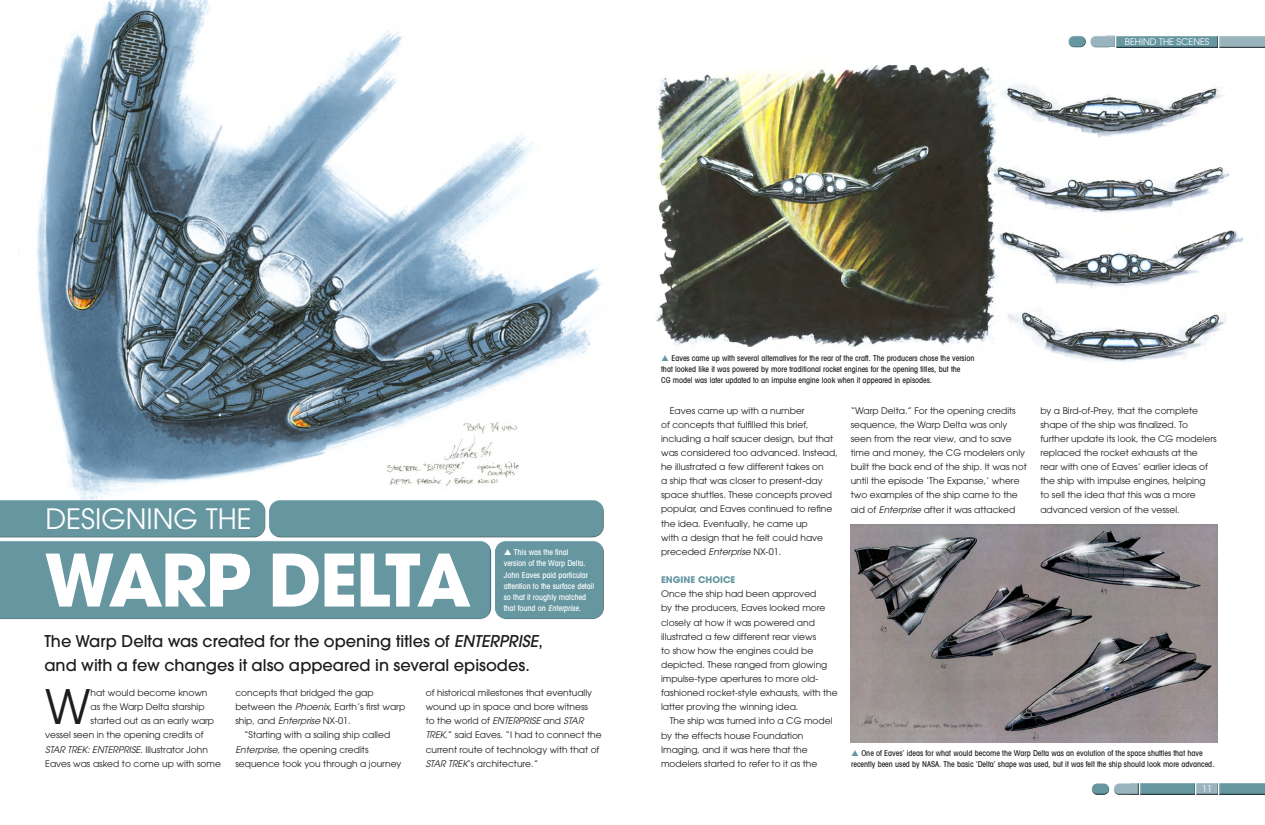
<style>
.page{position:relative;width:1265px;height:825px;background:#fff}
.page>*{position:absolute;margin:0;border:0;box-sizing:border-box;transform-origin:0 0}
.t1{font:700 71.6px "Avant Garde";letter-spacing:-.03em;color:#fff}
.t2{font:47.3px "Avant Garde";color:#1d1d1b}
.t3{font:27.9px "Avant Garde LT";color:#fff}
.t4{font:500 16.1px/24.2px "Avant Garde";color:#1d1d1b}
.t5{font:9.1px/14.1px "Avant Garde";color:#1d1d1b}
.t6{font:italic 9.1px "Avant Garde LT";color:#1d1d1b}
.t7{font:9.1px "Avant Garde";color:#fff}
.t8{font:700 9.1px "Avant Garde";color:#6697a1}
.t9{font:500 condensed 8.1px/11.1px "Avant Garde LT";color:#1d1d1b}
.t10{font:500 condensed 8.1px/11.1px "Avant Garde LT";color:#fff}
.s1{font-style:italic}
.s2{font-family:"Avant Garde";font-style:normal}
.s3{font-family:"Avant Garde LT";font-style:italic}
</style>
<div class="page">
<img style="left:656px;top:65px;width:588px;height:297px">
<img style="left:18px;top:0;width:585px;height:498px">
<div style="left:494px;top:539px;width:109px;height:74px;background:#fff;opacity:.75"></div>
<div style="left:495px;top:544px;width:110px;height:76px;background:#6697a1"></div>
<div style="left:1112px;top:782px;width:27px;height:13px;background:#1d1d1b;opacity:.75"></div>
<div style="left:1139px;top:782px;width:57px;height:13px;background:#1d1d1b;opacity:.75"></div>
<div style="left:1195px;top:782px;width:24px;height:13px;background:#1d1d1b;opacity:.75"></div>
<div style="left:1218px;top:782px;width:46px;height:13px;background:#1d1d1b;opacity:.75"></div>
<div style="left:1090px;top:782px;width:19px;height:10px;background:#fff;opacity:.75"></div>
<div style="left:1090px;top:785px;width:20px;height:10px;background:#1d1d1b;opacity:.75"></div>
<div style="left:1089px;top:35px;width:26px;height:12px;background:#1d1d1b;opacity:.75"></div>
<div style="left:1116px;top:35px;width:103px;height:13px;background:#1d1d1b;opacity:.75"></div>
<div style="left:1218px;top:35px;width:46px;height:13px;background:#1d1d1b;opacity:.75"></div>
<div style="left:1067px;top:34px;width:19px;height:11px;background:#fff;opacity:.75"></div>
<div style="left:1067px;top:37px;width:20px;height:10px;background:#1d1d1b;opacity:.75"></div>
<div style="left:0;top:540px;width:491px;height:79px;background:#6697a1"></div>
<div style="left:0;top:498px;width:265px;height:34px;background:#fff;opacity:.75"></div>
<div style="left:0;top:503px;width:266px;height:35px;background:#6697a1"></div>
<div style="left:268px;top:498px;width:335px;height:34px;background:#fff;opacity:.75"></div>
<div style="left:269px;top:503px;width:336px;height:35px;background:#6697a1"></div>
<img style="left:850px;top:525px;width:367px;height:217px">
<svg style="left:661px;top:355px;width:7px;height:6px"></svg>
<p class="t7" style="left:1124px;top:36px;width:86px">BEHIND THE SCENES</p>
<h3 class="t3" style="left:45px;top:503px;width:208px">DESIGNING THE</h3>
<h1 class="t1" style="left:44px;top:534px;width:428px">WARP DELTA</h1>
<p class="t10" style="left:504px;top:547px;width:92px;text-indent:10px">This was the final<br>version of the Warp Delta.<br>John Eaves paid particular attention to the surface detail so that it roughly matched<br>t h a t fo u n d o n <span class="s1">Enterprise</span>.</p>
<h3 class="t4" style="left:44px;top:629px;width:500px">The Warp Delta was created for the opening titles of <span class="s1">ENTERPRISE</span>, and with a few changes it also appeared in several episodes.</h3>
<h2 class="t2" style="left:45px;top:679px;width:47px">W</h2>
<p class="t5" style="left:90px;top:686px;width:118px">hat would become known</p>
<p class="t5" style="left:90px;top:700px;width:116px">as the Warp Delta starship</p>
<p class="t5" style="left:90px;top:714px;width:125px">started out as an early warp</p>
<p class="t5" style="left:45px;top:728px;width:160px">vessel seen in the opening credits of</p>
<p class="t6" style="left:45px;top:744px;width:164px">STAR TREK: ENTERPRISE<span class="s2">. Illustrator John</span></p>
<p class="t5" style="left:45px;top:756px;width:177px">Eaves was asked to come up with some</p>
<p class="t5" style="left:235px;top:686px;width:140px">concepts that bridged the gap</p>
<p class="t5" style="left:235px;top:700px;width:171px">between the <span class="s3">Phoenix</span>, Earth’s first warp</p>
<p class="t5" style="left:235px;top:714px;width:117px">ship, and <span class="s3">Enterprise</span> NX-01.</p>
<p class="t5" style="left:244px;top:728px;width:148px">“Starting with a sailing ship called</p>
<p class="t5" style="left:235px;top:742px;width:135px"><span class="s3">Enterprise,</span> the opening credits</p>
<p class="t5" style="left:235px;top:756px;width:167px">sequence took you through a journey</p>
<p class="t5" style="left:425px;top:686px;width:177px">of historical milestones that eventually wound up in space and bore witness<br>to the world of <span class="s3">ENTERPRISE</span> and <span class="s3">STAR TREK</span>,” said Eaves. “I had to connect the current route of technology with that of <span class="s3">STAR TREK</span>’s architecture.”</p>
<p class="t9" style="left:661px;top:353px;width:315px;text-indent:10px">Eaves came up with several alternatives for the rear of the craft. The producers chose the version that looked like it was powered by more traditional rocket engines for the opening titles, but the<br>CG model was later updated to an impulse engine look when it appeared in episodes.</p>
<p class="t5" style="left:661px;top:403px;width:178px;text-indent:9px">Eaves came up with a number<br>of concepts that fulfilled this brief, including a half saucer design, but that was considered too advanced. Instead, he illustrated a few different takes on<br>a ship that was closer to present-day space shuttles. These concepts proved popular, and Eaves continued to refine the idea. Eventually, he came up<br>with a design that he felt could have preceded <span class="s3">Enterprise</span> NX-01.</p>
<p class="t8" style="left:661px;top:574px;width:76px">ENGINE CHOICE</p>
<p class="t5" style="left:661px;top:587px;width:178px">Once the ship had been approved<br>by the producers, Eaves looked more closely at how it was powered and illustrated a few different rear views<br>to show how the engines could be depicted. These ranged from glowing impulse-type apertures to more old&shy;fashioned rocket-style exhausts, with the latter proving the winning idea.</p>
<p class="t5" style="left:661px;top:714px;width:173px;text-indent:9px">The ship was turned into a CG model by the effects house Foundation Imaging, and it was here that the modelers started to refer to it as the</p>
<p class="t5" style="left:850px;top:403px;width:177px">“Warp Delta.” For the opening credits sequence, the Warp Delta was only seen from the rear view, and to save time and money, the CG modelers only built the back end of the ship. It was not until the episode ‘The Expanse,’ where two examples of the ship came to the aid of <span class="s3">Enterprise</span> after it was attacked</p>
<p class="t5" style="left:1040px;top:403px;width:178px">by a Bird-of-Prey, that the complete shape of the ship was finalized. To further update its look, the CG modelers replaced the rocket exhausts at the rear with one of Eaves’ earlier ideas of the ship with impulse engines, helping to sell the idea that this was a more advanced version of the vessel.</p>
<p class="t9" style="left:851px;top:747px;width:365px;text-align:center">One of Eaves’ ideas for what would become the Warp Delta was an evolution of the space shuttles that have recently been used by NASA. The basic ‘Delta’ shape was used, but it was felt the ship should look more advanced.</p>
<p class="t7" style="left:1201px;top:784px;width:12px">11</p>
</div>
